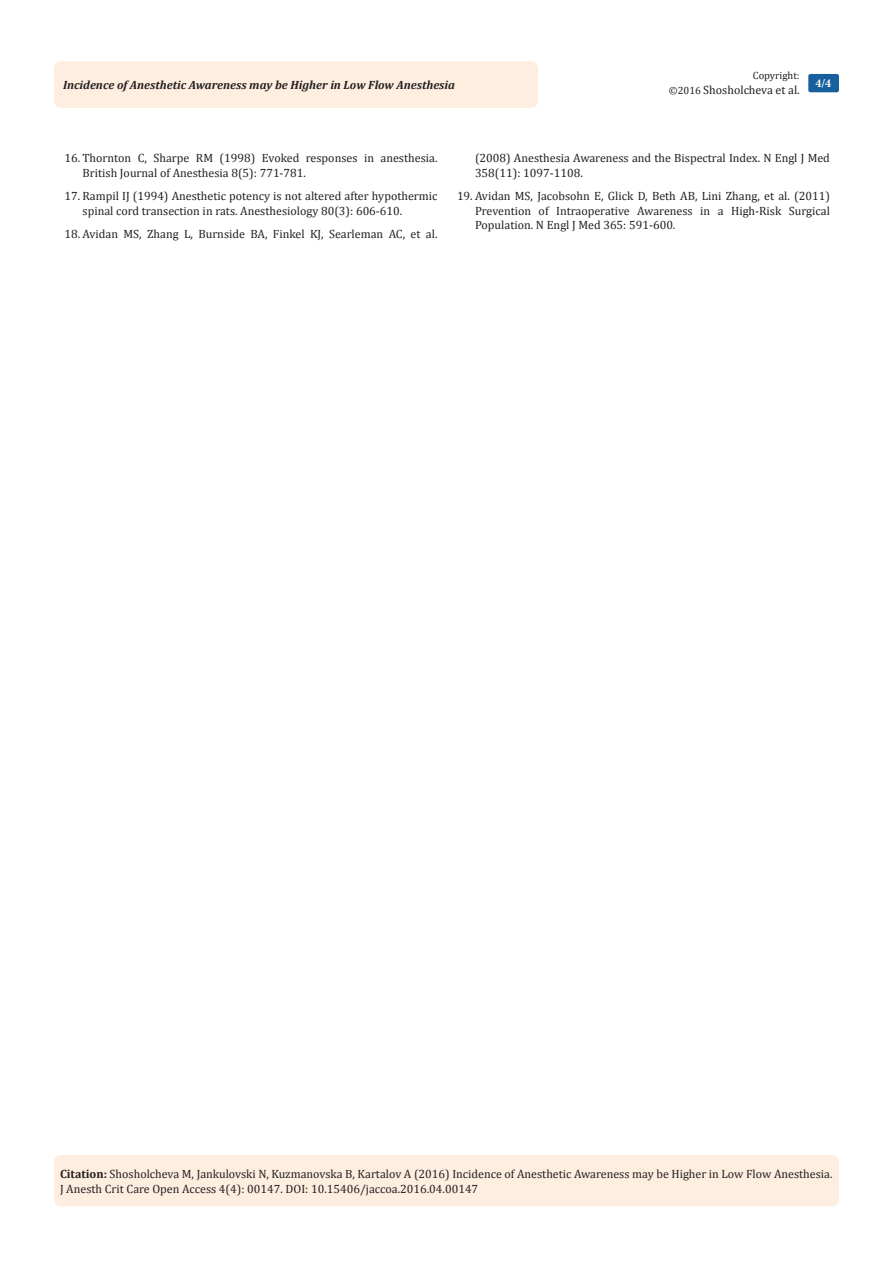
<style>
.page{position:relative;width:893px;height:1263px;background:#fff}
.page>*{position:absolute;margin:0;border:0;box-sizing:border-box;transform-origin:0 0}
.t1{font:12px/14.4px "Cambria";color:#231f20}
.t2{font:italic 700 12px "Cambria";color:#231f20}
.t3{font:700 12px "Minion Pro";color:#fff}
.t4{font:10.5px "Cambria";color:#231f20}
.s1{font-size:10.5px}
.s2{font-weight:700}
</style>
<div class="page">
<div style="left:54px;top:61px;width:484px;height:47px;background:#feeee0;border-radius:8px"></div>
<div style="left:808px;top:74px;width:31px;height:18px;background:#18609d;border-radius:2px"></div>
<div style="left:54px;top:1155px;width:785px;height:51px;background:#feeee0;border-radius:7px"></div>
<p class="t4" style="left:753px;top:69px;width:48px">Copyright:</p>
<p class="t1" style="left:669px;top:82px;width:132px"><span class="s1">©2016</span> Shosholcheva et al.</p>
<p class="t2" style="left:63px;top:77px;width:393px">Incidence of Anesthetic Awareness may be Higher in Low Flow Anesthesia</p>
<p class="t3" style="left:815px;top:75px;width:17px">4/4</p>
<p class="t1" style="left:82px;top:151px;width:356px;text-indent:-18px">16. Thornton C, Sharpe RM (1998) Evoked responses in anesthesia.<br>British Journal of Anesthesia 8(5): 771-781.</p>
<p class="t1" style="left:82px;top:189px;width:356px;text-indent:-18px">17. Rampil IJ (1994) Anesthetic potency is not altered after hypothermic spinal cord transection in rats. Anesthesiology 80(3): 606-610.</p>
<p class="t1" style="left:64px;top:227px;width:374px">18. Avidan MS, Zhang L, Burnside BA, Finkel KJ, Searleman AC, et al.</p>
<p class="t1" style="left:475px;top:151px;width:356px">(2008) Anesthesia Awareness and the Bispectral Index. N Engl J Med<br>358(11): 1097-1108.</p>
<p class="t1" style="left:475px;top:189px;width:356px;text-align:justify;text-indent:-18px">19. Avidan MS, Jacobsohn E, Glick D, Beth AB, Lini Zhang, et al. (2011)<br>Prevention of Intraoperative Awareness in a High-Risk Surgical Population. N Engl J Med 365: 591-600.</p>
<p class="t1" style="left:60px;top:1167px;width:774px"><span class="s2">Citation:</span> Shosholcheva M, Jankulovski N, Kuzmanovska B, Kartalov A (2016) Incidence of Anesthetic Awareness may be Higher in Low Flow Anesthesia.<br>J Anesth Crit Care Open Access 4(4): 00147. DOI: 10.15406/jaccoa.2016.04.00147</p>
</div>
